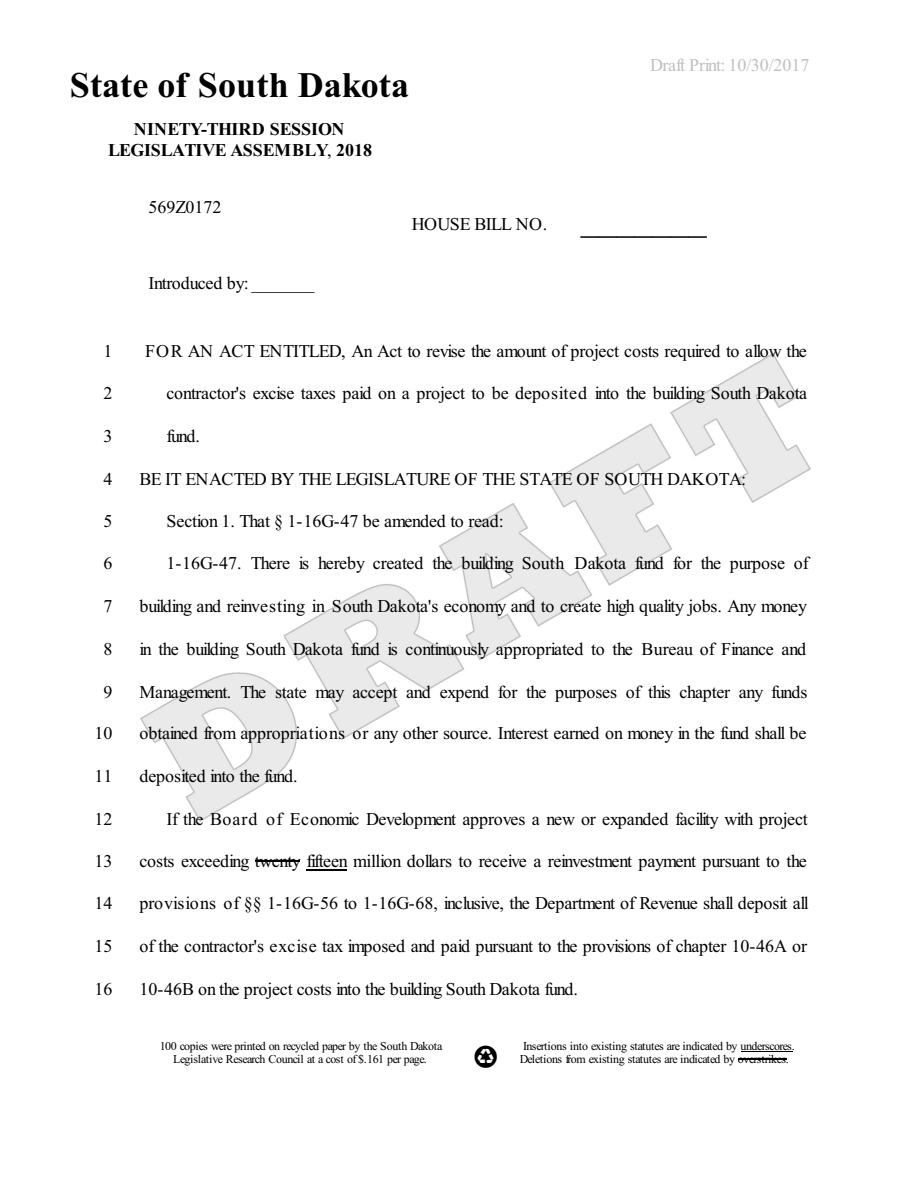
<style>
.page{position:relative;width:918px;height:1188px;background:#fff}
.page>*{position:absolute;margin:0;border:0;box-sizing:border-box;transform-origin:0 0}
.t1{font:700 36px "Times New Roman";letter-spacing:.005em;color:#000}
.t2{font:18px "Times New Roman";letter-spacing:-.025em;color:#000}
.t3{font:700 18px/21.3px "Times New Roman";letter-spacing:-.015em;color:#000;text-align:center}
.t4{font:18px "Times New Roman";letter-spacing:-.01em;color:#bfbfbf}
.t5{font:18px "Times New Roman";color:#000}
.t6{font:12px/13.5px "Times New Roman";letter-spacing:-.035em;color:#000;text-align:center}
.s1{font-weight:400}
.s2{font-size:36px}
</style>
<div class="page">
<img style="left:140px;top:353px;width:670px;height:468px">
<hr style="left:255px;top:861px;width:45px;height:1px;background:#000">
<hr style="left:307px;top:870px;width:40px;height:1px;background:#000">
<hr style="left:741px;top:1051px;width:51px;height:1px;background:#000">
<hr style="left:739px;top:1059px;width:48px;height:1px;background:#000">
<h1 class="t1" style="left:70px;top:72px;width:341px">State of South Dakota</h1>
<p class="t3" style="left:108px;top:120px;width:266px">NINETY-THIRD SESSION<br>LEGISLATIVE ASSEMBLY<span class="s1">,</span> 2018</p>
<p class="t5" style="left:148px;top:200px;width:75px">569Z0172</p>
<p class="t4" style="left:650px;top:58px;width:161px">Draft Print: 10/30/2017</p>
<p class="t2" style="left:148px;top:277px;width:168px">Introduced by: _______</p>
<p class="t2" style="left:412px;top:217px;width:297px">HOUSE BILL NO. <span class="s2">_______</span></p>
<p class="t2" style="left:104px;top:344px;width:10px">1</p>
<p class="t2" style="left:145px;top:344px;width:663px">FOR AN ACT ENTITLED, An Act to revise the amount of project costs required to allow the</p>
<p class="t2" style="left:104px;top:387px;width:10px">2</p>
<p class="t2" style="left:166px;top:387px;width:642px">contractor's excise taxes paid on a project to be deposited into the building South Dakota</p>
<p class="t2" style="left:104px;top:430px;width:10px">3</p>
<p class="t2" style="left:166px;top:430px;width:35px">fund.</p>
<p class="t2" style="left:104px;top:472px;width:10px">4</p>
<p class="t2" style="left:140px;top:472px;width:608px">BE IT ENACTED BY THE LEGISLATURE OF THE STATE OF SOUTH DAKOTA:</p>
<p class="t2" style="left:104px;top:514px;width:10px">5</p>
<p class="t2" style="left:166px;top:514px;width:339px">Section 1. That § 1-16G-47 be amended to read:</p>
<p class="t2" style="left:104px;top:557px;width:10px">6</p>
<p class="t2" style="left:166px;top:557px;width:644px">1-16G-47. There is hereby created the building South Dakota fund for the purpose of</p>
<p class="t2" style="left:104px;top:600px;width:10px">7</p>
<p class="t2" style="left:140px;top:600px;width:669px">building and reinvesting in South Dakota's economy and to create high quality jobs. Any money</p>
<p class="t2" style="left:104px;top:642px;width:10px">8</p>
<p class="t2" style="left:140px;top:642px;width:668px">in the building South Dakota fund is continuously appropriated to the Bureau of Finance and</p>
<p class="t2" style="left:104px;top:685px;width:10px">9</p>
<p class="t2" style="left:140px;top:685px;width:669px">Management. The state may accept and expend for the purposes of this chapter any funds</p>
<p class="t2" style="left:94px;top:727px;width:19px">10</p>
<p class="t2" style="left:140px;top:727px;width:668px">obtained from appropriations or any other source. Interest earned on money in the fund shall be</p>
<p class="t2" style="left:94px;top:769px;width:19px">11</p>
<p class="t2" style="left:140px;top:769px;width:160px">deposited into the fund.</p>
<p class="t2" style="left:94px;top:812px;width:19px">12</p>
<p class="t2" style="left:166px;top:812px;width:643px">If the Board of Economic Development approves a new or expanded facility with project</p>
<p class="t2" style="left:94px;top:855px;width:19px">13</p>
<p class="t2" style="left:140px;top:855px;width:669px">costs exceeding twenty fifteen million dollars to receive a reinvestment payment pursuant to the</p>
<p class="t2" style="left:94px;top:897px;width:19px">14</p>
<p class="t2" style="left:140px;top:897px;width:671px">provisions of §§ 1-16G-56 to 1-16G-68, inclusive, the Department of Revenue shall deposit all</p>
<p class="t2" style="left:94px;top:939px;width:19px">15</p>
<p class="t2" style="left:140px;top:939px;width:669px">of the contractor's excise tax imposed and paid pursuant to the provisions of chapter 10-46A or</p>
<p class="t2" style="left:94px;top:982px;width:19px">16</p>
<p class="t2" style="left:140px;top:982px;width:440px">10-46B on the project costs into the building South Dakota fund.</p>
<p class="t6" style="left:160px;top:1040px;width:284px">100 copies were printed on recycled paper by the South Dakota<br>Legislative Research Council at a cost of $.161 per page.</p>
<p class="t6" style="left:520px;top:1040px;width:277px;text-align:left">Insertions into existing statutes are indicated by underscores.<br>Deletions from existing statutes are indicated by overstrikes.</p>
</div>
